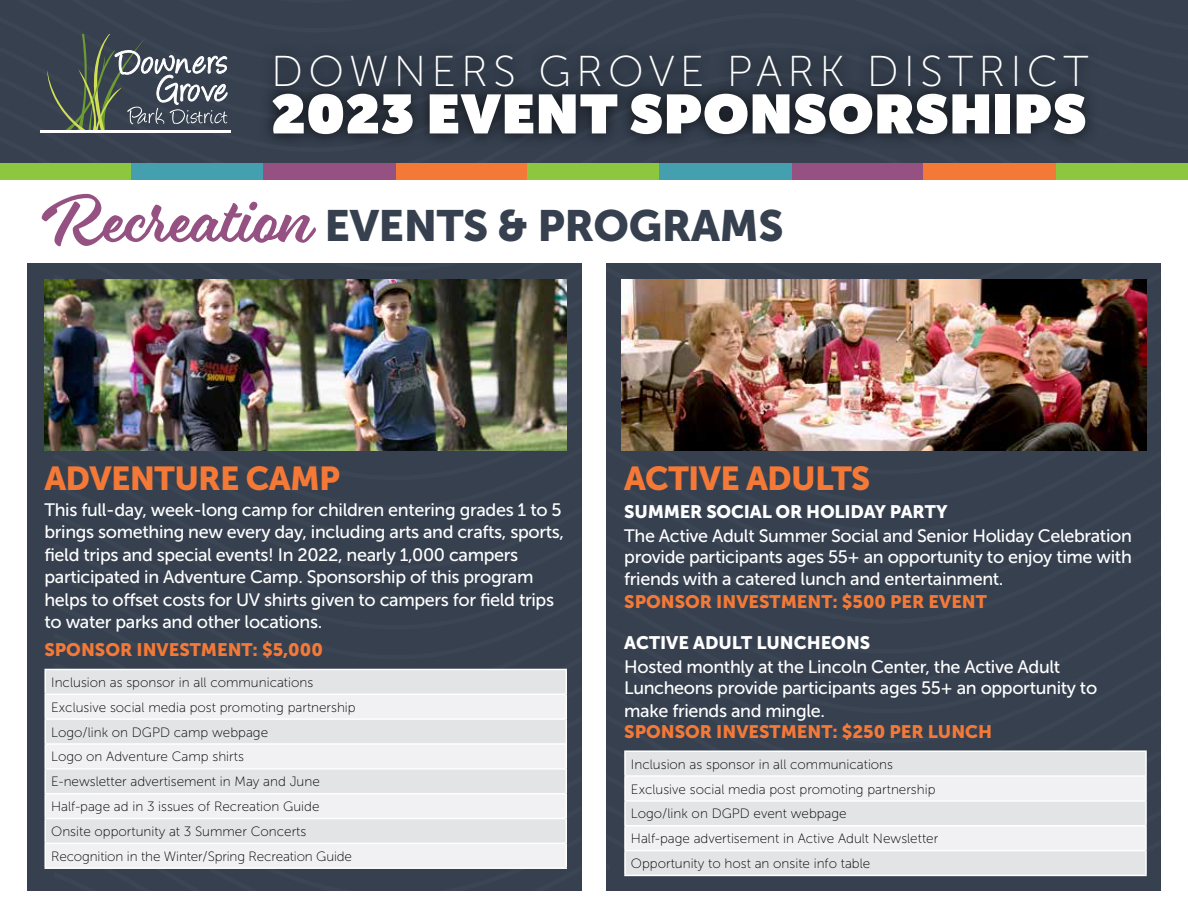
<style>
.page{position:relative;width:1188px;height:918px;background:#fff}
.page>*{position:absolute;margin:0;border:0;box-sizing:border-box;transform-origin:0 0}
.t1{font:900 54.6px "Museo Sans Display";letter-spacing:.03em;color:#fff}
.t2{font:43.5px "Museo Sans 900";letter-spacing:-.01em;color:#36404f}
.t3{font:43.2px "Museo Sans 100";letter-spacing:.12em;color:#fff}
.t4{font:33px "Museo Sans 900";letter-spacing:-.02em;color:#f47937}
.t5{font:18px/22.5px "Museo Sans 500";letter-spacing:-.02em;color:#fff}
.t6{font:18px "Museo Sans 900";color:#f47937}
.t7{font:18px "Museo Sans 900";letter-spacing:-.01em;color:#fff}
.t8{font:13.5px/24.9px "Museo Sans 100";color:#000}
.s1{font-family:"Eds Market Main Script";font-size:63px;color:#945181}
</style>
<div class="page">
<div style="left:0;top:164px;width:131px;height:16px;background:#8dc63f"></div>
<div style="left:395px;top:164px;width:132px;height:16px;background:#f47937"></div>
<div style="left:792px;top:164px;width:132px;height:16px;background:#945181"></div>
<div style="left:131px;top:164px;width:132px;height:16px;background:#44a0af"></div>
<div style="left:527px;top:164px;width:133px;height:16px;background:#8dc63f"></div>
<div style="left:924px;top:164px;width:132px;height:16px;background:#f47937"></div>
<div style="left:263px;top:164px;width:132px;height:16px;background:#945181"></div>
<div style="left:660px;top:164px;width:132px;height:16px;background:#44a0af"></div>
<div style="left:1056px;top:164px;width:132px;height:16px;background:#8dc63f"></div>
<svg style="left:0;top:0;width:1188px;height:165px;background:#353e4a"></svg>
<div style="left:27px;top:263px;width:554px;height:628px;background:#36404f"></div>
<svg style="left:53px;top:450px;width:514px;height:1px"></svg>
<svg style="left:53px;top:668px;width:514px;height:1px"></svg>
<div style="left:46px;top:670px;width:462px;height:24px;background:#e3e4e6"></div>
<svg style="left:46px;top:695px;width:462px;height:172px;background:#ebebed"></svg>
<hr style="left:44px;top:669px;width:523px;height:1px;background:#fff">
<hr style="left:44px;top:670px;width:2px;height:24px;background:#fff">
<hr style="left:44px;top:694px;width:522px;height:1px;background:#fff">
<hr style="left:44px;top:695px;width:2px;height:23px;background:#fff">
<hr style="left:44px;top:743px;width:522px;height:2px;background:#fff">
<hr style="left:44px;top:745px;width:2px;height:23px;background:#fff">
<hr style="left:44px;top:793px;width:522px;height:1px;background:#fff">
<hr style="left:44px;top:794px;width:2px;height:24px;background:#fff">
<hr style="left:44px;top:843px;width:522px;height:1px;background:#fff">
<hr style="left:44px;top:844px;width:2px;height:23px;background:#fff">
<hr style="left:44px;top:720px;width:2px;height:23px;background:#fff">
<hr style="left:44px;top:770px;width:2px;height:23px;background:#fff">
<hr style="left:44px;top:819px;width:2px;height:24px;background:#fff">
<hr style="left:44px;top:718px;width:522px;height:2px;background:#fff">
<hr style="left:44px;top:768px;width:522px;height:2px;background:#fff">
<hr style="left:44px;top:818px;width:522px;height:1px;background:#fff">
<hr style="left:44px;top:867px;width:523px;height:2px;background:#fff">
<svg style="left:508px;top:670px;width:59px;height:198px;background:#ebeced"></svg>
<img style="left:44px;top:279px;width:523px;height:171px">
<div style="left:606px;top:263px;width:555px;height:628px;background:#36404f"></div>
<svg style="left:621px;top:450px;width:526px;height:1px"></svg>
<svg style="left:626px;top:870px;width:519px;height:5px;background:#e4e5e7"></svg>
<svg style="left:624px;top:752px;width:521px;height:118px;background:#e9e9eb"></svg>
<hr style="left:624px;top:750px;width:523px;height:2px;background:#fff">
<hr style="left:624px;top:752px;width:2px;height:23px;background:#fff">
<hr style="left:624px;top:775px;width:521px;height:2px;background:#fff">
<hr style="left:624px;top:777px;width:2px;height:23px;background:#fff">
<hr style="left:624px;top:825px;width:521px;height:1px;background:#fff">
<hr style="left:624px;top:827px;width:2px;height:23px;background:#fff">
<hr style="left:624px;top:875px;width:523px;height:1px;background:#fff">
<hr style="left:1145px;top:752px;width:2px;height:24px;background:#fff">
<hr style="left:1145px;top:776px;width:2px;height:25px;background:#fff">
<hr style="left:1145px;top:826px;width:2px;height:25px;background:#fff">
<hr style="left:624px;top:802px;width:2px;height:23px;background:#fff">
<hr style="left:624px;top:851px;width:2px;height:24px;background:#fff">
<hr style="left:624px;top:800px;width:521px;height:2px;background:#fff">
<hr style="left:624px;top:850px;width:521px;height:1px;background:#fff">
<hr style="left:1145px;top:801px;width:2px;height:25px;background:#fff">
<hr style="left:1145px;top:851px;width:2px;height:24px;background:#fff">
<img style="left:621px;top:279px;width:526px;height:171px">
<h3 class="t3" style="left:271px;top:48px;width:819px">DOWNERS GROVE PARK DISTRICT</h3>
<h1 class="t1" style="left:272px;top:82px;width:816px">2023 EVENT SPONSORSHIPS</h1>
<h2 class="t2" style="left:39px;top:201px;width:746px"><span class="s1">Recreation</span> EVENTS &amp; PROGRAMS</h2>
<h3 class="t4" style="left:44px;top:460px;width:297px">ADVENTURE CAMP</h3>
<p class="t5" style="left:44px;top:498px;width:521px">This full-day, week-long camp for children entering grades 1 to 5 brings something new every day, including arts and crafts, sports, field trips and special events! In 2022, nearly 1,000 campers participated in Adventure Camp. Sponsorship of this program helps to offset costs for UV shirts given to campers for field trips to water parks and other locations.</p>
<p class="t6" style="left:44px;top:639px;width:280px">SPONSOR INVESTMENT: $5,000</p>
<p class="t8" style="left:51px;top:670px;width:306px">Inclusion as sponsor in all communications Exclusive social media post promoting partnership Logo/link on DGPD camp webpage<br>Logo on Adventure Camp shirts<br>E-newsletter advertisement in May and June Half-page ad in 3 issues of Recreation Guide Onsite opportunity at 3 Summer Concerts Recognition in the Winter/Spring Recreation Guide</p>
<h3 class="t4" style="left:624px;top:460px;width:247px">ACTIVE ADULTS</h3>
<p class="t7" style="left:624px;top:501px;width:325px">SUMMER SOCIAL OR HOLIDAY PARTY</p>
<p class="t5" style="left:624px;top:525px;width:509px;line-height:21.8px;text-align:justify">The Active Adult Summer Social and Senior Holiday Celebration provide participants ages 55+ an opportunity to enjoy time with friends with a catered lunch and entertainment.</p>
<p class="t6" style="left:624px;top:591px;width:364px">SPONSOR INVESTMENT: $500 PER EVENT</p>
<p class="t7" style="left:624px;top:633px;width:248px">ACTIVE ADULT LUNCHEONS</p>
<p class="t5" style="left:624px;top:656px;width:475px;line-height:21.8px">Hosted monthly at the Lincoln Center, the Active Adult<br>Luncheons provide participants ages 55+ an opportunity to make friends and mingle.</p>
<p class="t6" style="left:624px;top:721px;width:370px">SPONSOR INVESTMENT: $250 PER LUNCH</p>
<p class="t8" style="left:631px;top:752px;width:309px">Inclusion as sponsor in all communications Exclusive social media post promoting partnership Logo/link on DGPD event webpage<br>Half-page advertisement in Active Adult Newsletter Opportunity to host an onsite info table</p>
</div>
